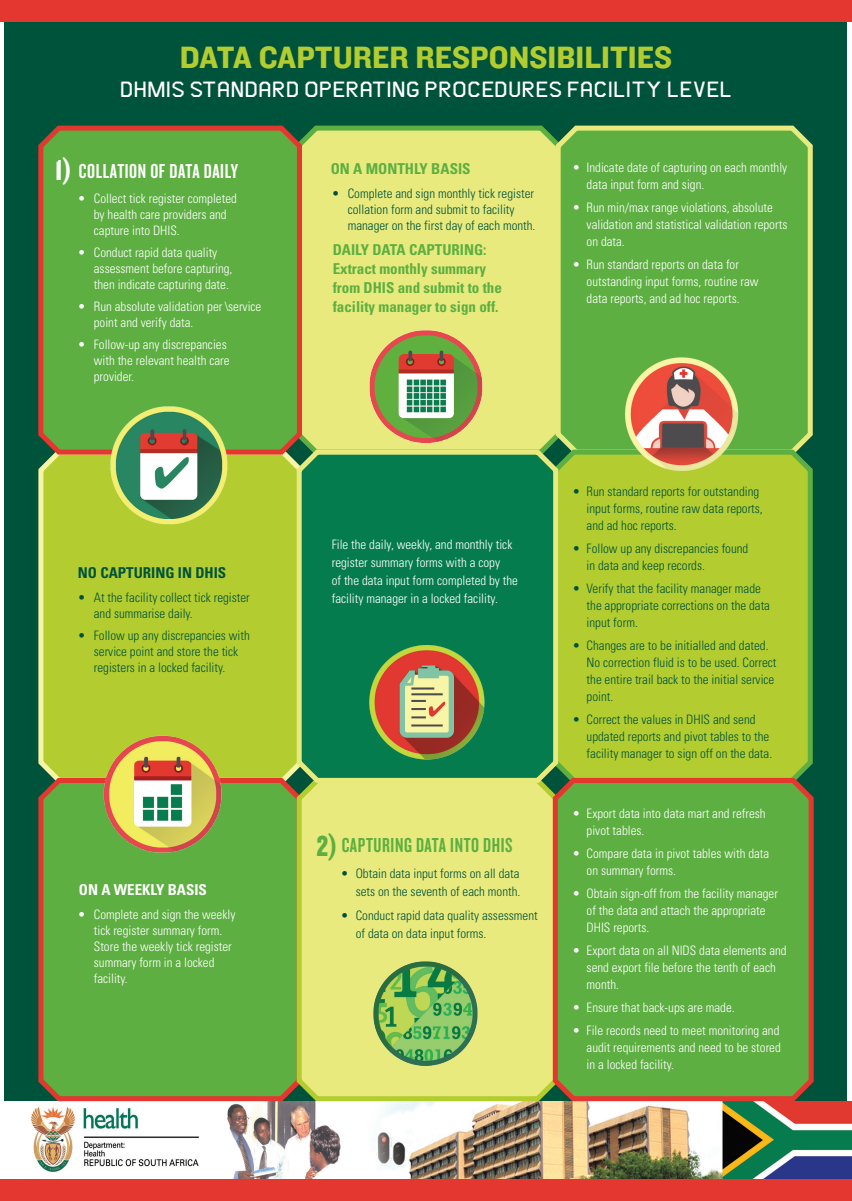
<style>
.page{position:relative;width:852px;height:1201px;background:#fff}
.page>*{position:absolute;margin:0;border:0;box-sizing:border-box;transform-origin:0 0}
.Headline{font:32px "Knockout HTF51 Middleweight";color:#b3cd30}
.t1{font:30px "Knockout HTF69 Full Liteweight";color:#fff}
.t2{font:30px "Knockout HTF69 Full Liteweight";color:#5daf41}
.Little_Headline{font:700 22px "Asbel";color:#fff}
.Numbered_Sub{font:21px "Knockout HTF48 Featherweight";letter-spacing:.03em;color:#5daf41}
.Numbered_Sub-2{font:21px "Knockout HTF48 Featherweight";letter-spacing:.03em;color:#fff}
.sub_poster_3{font:700 condensed 15px/19px "Univers";color:#5daf41}
.Bullet_2-Poster_3{font:700 condensed 15px "Univers";color:#00533b}
.sub_poster_3-2{font:700 condensed 15px "Univers";color:#fff}
.bullet_poster_3{font:300 condensed 13px/17px "Univers";color:#fff}
.bullet_poster_3-2{font:300 condensed 13px/17px "Univers";color:#00533b}
.Bullet_2-Poster_3-2{font:300 condensed 13px/16px "Univers";color:#00533b}
.Bullet_2-Poster_3-3{font:300 condensed 13px/16px "Univers";color:#fff}
</style>
<div class="page">
<div style="left:5px;top:5px;width:842px;height:1127px;background:#00533b"></div>
<img style="left:5px;top:1101px;width:846px;height:77px">
<div style="left:38px;top:457px;width:256px;height:316px;background:#b3cd30"></div>
<div style="left:304px;top:125px;width:249px;height:320px;background:#e8ea7e"></div>
<svg style="left:553px;top:125px;width:260px;height:320px;background:#66b245"></svg>
<div style="left:560px;top:445px;width:253px;height:328px;background:#b3cd30"></div>
<svg style="left:36px;top:773px;width:258px;height:330px;background:#63a841"></svg>
<div style="left:294px;top:785px;width:256px;height:318px;background:#e8ea7e"></div>
<svg style="left:38px;top:125px;width:266px;height:332px;background:#64a33f"></svg>
<svg style="left:294px;top:445px;width:266px;height:340px;background:#1b8651"></svg>
<svg style="left:550px;top:773px;width:266px;height:330px;background:#6aa741"></svg>
<img style="left:360px;top:314px;width:131px;height:140px">
<img style="left:363px;top:951px;width:132px;height:149px">
<img style="left:362px;top:633px;width:133px;height:140px">
<img style="left:90px;top:388px;width:146px;height:151px">
<img style="left:90px;top:719px;width:145px;height:150px">
<img style="left:609px;top:346px;width:150px;height:147px">
<div style="left:0;top:0;width:851px;height:22px;background:#e3372f"></div>
<div style="left:0;top:1178px;width:851px;height:22px;background:#e3372f"></div>
<p class="Headline" style="left:180px;top:40px;width:494px">DATA CAPTURER RESPONSIBILITIES</p>
<p class="Little_Headline" style="left:120px;top:77px;width:613px">DHMIS STANDARD OPERATING PROCEDURES FACILITY LEVEL</p>
<p class="t1" style="left:55px;top:154px;width:19px">1)</p>
<p class="Numbered_Sub-2" style="left:79px;top:161px;width:161px">COLLATION OF DATA DAILY</p>
<p class="bullet_poster_3" style="left:94px;top:190px;width:144px;line-height:16px;text-indent:-16px">• Collect tick register completed by health care providers and capture into DHIS.</p>
<p class="bullet_poster_3" style="left:94px;top:244px;width:140px;line-height:16px;text-indent:-16px">• Conduct rapid data quality assessment before capturing, then indicate capturing date.</p>
<p class="bullet_poster_3" style="left:94px;top:298px;width:169px;line-height:16px;text-indent:-16px">• Run absolute validation per \service point and verify data.</p>
<p class="bullet_poster_3" style="left:94px;top:336px;width:137px;line-height:16px;text-indent:-16px">• Follow-up any discrepancies with the relevant health care provider.</p>
<p class="sub_poster_3" style="left:331px;top:159px;width:141px">ON A MONTHLY BASIS</p>
<p class="Bullet_2-Poster_3-2" style="left:348px;top:185px;width:189px;text-indent:-16px">• Complete and sign monthly tick register collation form and submit to facility manager on the first day of each month.</p>
<p class="sub_poster_3" style="left:333px;top:240px;width:171px">DAILY DATA CAPTURING:<br>Extract monthly summary from DHIS and submit to the facility manager to sign off.</p>
<p class="bullet_poster_3" style="left:586px;top:159px;width:202px;text-indent:-14px">• Indicate date of capturing on each monthly data input form and sign.</p>
<p class="bullet_poster_3" style="left:586px;top:199px;width:202px;text-indent:-14px">• Run min/max range violations, absolute validation and statistical validation reports on data.</p>
<p class="bullet_poster_3" style="left:586px;top:256px;width:173px;text-indent:-14px">• Run standard reports on data for outstanding input forms, routine raw data reports, and ad hoc reports.</p>
<p class="Bullet_2-Poster_3" style="left:78px;top:563px;width:150px">NO CAPTURING IN DHIS</p>
<p class="Bullet_2-Poster_3-2" style="left:94px;top:589px;width:157px;text-indent:-16px">• At the facility collect tick register and summarise daily.</p>
<p class="Bullet_2-Poster_3-2" style="left:94px;top:627px;width:157px;text-indent:-16px">• Follow up any discrepancies with service point and store the tick registers in a locked facility.</p>
<p class="sub_poster_3-2" style="left:79px;top:879px;width:130px">ON A WEEKLY BASIS</p>
<p class="Bullet_2-Poster_3-3" style="left:94px;top:905px;width:143px;text-indent:-16px">• Complete and sign the weekly tick register summary form.<br>Store the weekly tick register summary form in a locked facility.</p>
<p class="bullet_poster_3" style="left:332px;top:535px;width:188px;line-height:18px">File the daily, weekly, and monthly tick register summary forms with a copy<br>of the data input form completed by the facility manager in a locked facility.</p>
<p class="t2" style="left:316px;top:829px;width:23px">2)</p>
<p class="Numbered_Sub" style="left:342px;top:834px;width:172px">CAPTURING DATA INTO DHIS</p>
<p class="bullet_poster_3-2" style="left:341px;top:864px;width:181px;line-height:18px;text-align:right">• Obtain data input forms on all data sets on the seventh of each month.</p>
<p class="bullet_poster_3-2" style="left:356px;top:906px;width:183px;line-height:18px;text-indent:-15px">• Conduct rapid data quality assessment of data on data input forms.</p>
<p class="bullet_poster_3-2" style="left:586px;top:482px;width:178px;text-indent:-14px">• Run standard reports for outstanding input forms, routine raw data reports, and ad hoc reports.</p>
<p class="bullet_poster_3-2" style="left:586px;top:539px;width:163px;text-indent:-14px">• Follow up any discrepancies found in data and keep records.</p>
<p class="bullet_poster_3-2" style="left:586px;top:579px;width:185px;text-indent:-14px">• Verify that the facility manager made the appropriate corrections on the data input form.</p>
<p class="bullet_poster_3-2" style="left:586px;top:636px;width:191px;text-indent:-14px">• Changes are to be initialled and dated.<br>No correction fluid is to be used. Correct the entire trail back to the initial service point.</p>
<p class="bullet_poster_3-2" style="left:586px;top:710px;width:187px;text-indent:-14px">• Correct the values in DHIS and send updated reports and pivot tables to the facility manager to sign off on the data.</p>
<p class="bullet_poster_3" style="left:586px;top:804px;width:181px;text-indent:-14px">• Export data into data mart and refresh pivot tables.</p>
<p class="bullet_poster_3" style="left:586px;top:844px;width:184px;text-indent:-14px">• Compare data in pivot tables with data on summary forms.</p>
<p class="bullet_poster_3" style="left:586px;top:884px;width:193px;text-indent:-14px">• Obtain sign-off from the facility manager of the data and attach the appropriate<br>DHIS reports.</p>
<p class="bullet_poster_3" style="left:586px;top:941px;width:201px;text-indent:-14px">• Export data on all NIDS data elements and send export file before the tenth of each month.</p>
<p class="bullet_poster_3" style="left:572px;top:998px;width:163px">• Ensure that back-ups are made.</p>
<p class="bullet_poster_3" style="left:586px;top:1021px;width:196px;text-align:justify;text-indent:-14px">• File records need to meet monitoring and audit requirements and need to be stored in a locked facility.</p>
</div>
